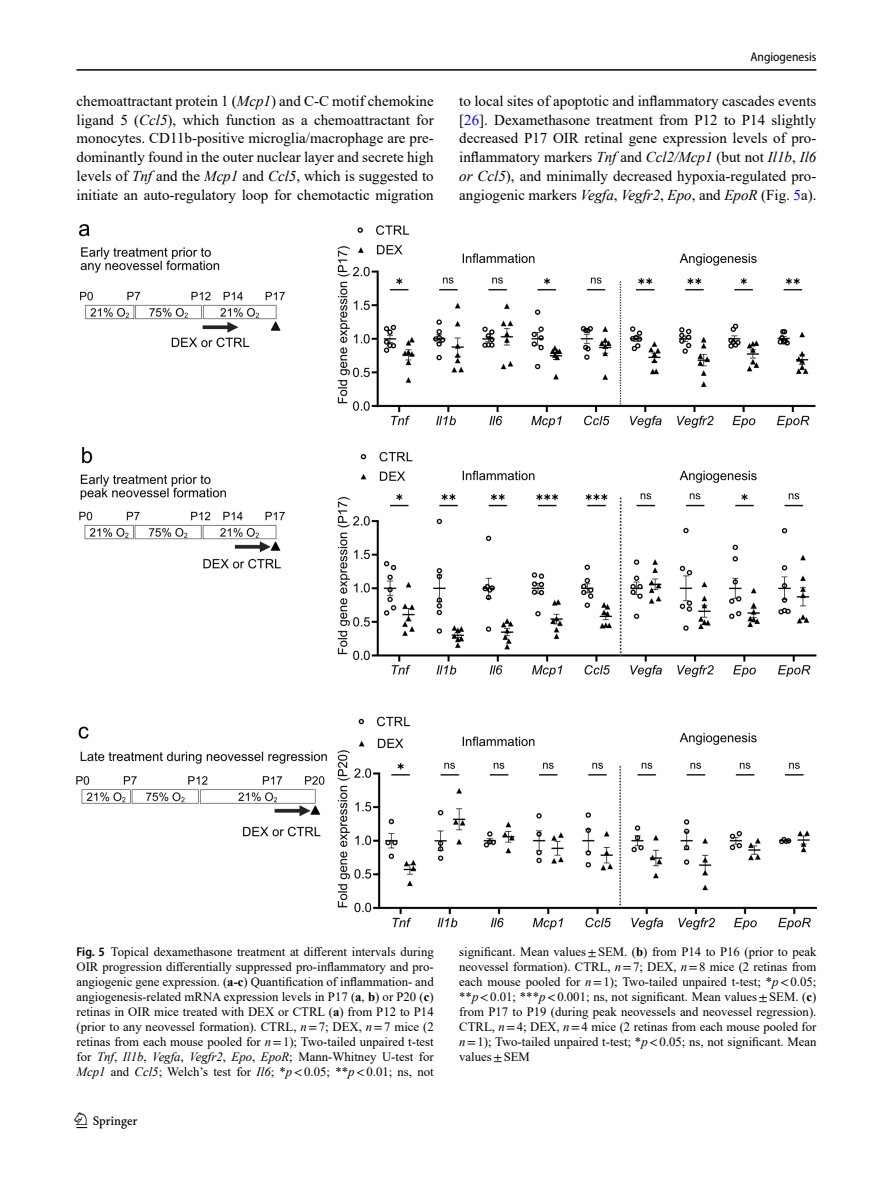
<style>
.page{position:relative;width:893px;height:1187px;background:#fff}
.page>*{position:absolute;margin:0;border:0;box-sizing:border-box;transform-origin:0 0}
.t1{font:22.5px "Springnew";color:#000}
.Body_Text{font:15px/18.8px "Times New Roman";color:#000;text-align:justify}
.Figure_Caption{font:12.75px/15px "Times New Roman";color:#000;text-align:justify}
.t2{font:semi-condensed 12.75px "Myriad Pro";color:#000}
.s1{font-style:italic}
.s2{color:#00f}
.s3{font-family:"Myriad Pro";font-weight:600;font-stretch:semi-condensed}
.s4{font-weight:700}
.s5{font-family:"STIX"}
</style>
<div class="page">
<hr style="left:77px;top:69px;width:739px;height:2px;background:#000">
<img style="left:77px;top:225px;width:739px;height:704px">
<p class="Body_Text" style="left:77px;top:91px;width:359px">chemoattractant protein 1 (<span class="s1">Mcp1</span>) and C-C motif chemokine ligand 5 (<span class="s1">Ccl5</span>), which function as a chemoattractant for monocytes. CD11b-positive microglia/macrophage are pre&shy;dominantly found in the outer nuclear layer and secrete high levels of <span class="s1">Tnf</span> and the <span class="s1">Mcp1</span> and <span class="s1">Ccl5</span>, which is suggested to initiate an auto-regulatory loop for chemotactic migration</p>
<p class="t2" style="left:750px;top:49px;width:68px">Angiogenesis</p>
<p class="Body_Text" style="left:459px;top:91px;width:359px">to local sites of apoptotic and inflammatory cascades events [<span class="s2">26</span>]. Dexamethasone treatment from P12 to P14 slightly decreased P17 OIR retinal gene expression levels of pro&shy;inflammatory markers <span class="s1">Tnf</span> and <span class="s1">Ccl2/Mcp1</span> (but not <span class="s1">Il1b</span>, <span class="s1">Il6 or Ccl5</span>), and minimally decreased hypoxia-regulated pro&shy;angiogenic markers <span class="s1">Vegfa</span>, <span class="s1">Vegfr2</span>, <span class="s1">Epo</span>, and <span class="s1">EpoR</span> (Fig. <span class="s2">5</span>a).</p>
<p class="Figure_Caption" style="left:77px;top:944px;width:359px"><span class="s3">Fig. 5</span> Topical dexamethasone treatment at different intervals during OIR progression differentially suppressed pro-inflammatory and pro&shy;angiogenic gene expression. (<span class="s4">a-c</span>) Quantification of inflammation- and angiogenesis-related mRNA expression levels in P17 (<span class="s4">a</span>, <span class="s4">b</span>) or P20 (<span class="s4">c</span>) retinas in OIR mice treated with DEX or CTRL (<span class="s4">a</span>) from P12 to P14 (prior to any neovessel formation). CTRL, <span class="s1">n</span><span class="s5">=</span>7; DEX, <span class="s1">n</span><span class="s5">=</span>7 mice (2 retinas from each mouse pooled for <span class="s1">n</span><span class="s5">=</span>1); Two-tailed unpaired t-test for <span class="s1">Tnf</span>, <span class="s1">Il1b</span>, <span class="s1">Vegfa</span>, <span class="s1">Vegfr2</span>, <span class="s1">Epo</span>, <span class="s1">EpoR</span>; Mann-Whitney U-test for <span class="s1">Mcp1</span> and <span class="s1">Ccl5</span>; Welch’s test for <span class="s1">Il6</span>; *<span class="s1">p</span><span class="s5">&lt;</span>0.05; **<span class="s1">p</span><span class="s5">&lt;</span>0.01; ns, not</p>
<p class="Figure_Caption" style="left:459px;top:944px;width:359px">significant. Mean values<span class="s5">±</span>SEM. (<span class="s4">b</span>) from P14 to P16 (prior to peak neovessel formation). CTRL, <span class="s1">n</span><span class="s5">=</span>7; DEX, <span class="s1">n</span><span class="s5">=</span>8 mice (2 retinas from each mouse pooled for <span class="s1">n</span><span class="s5">=</span>1); Two-tailed unpaired t-test; *<span class="s1">p</span><span class="s5">&lt;</span>0.05; **<span class="s1">p</span><span class="s5">&lt;</span>0.01; ***<span class="s1">p</span><span class="s5">&lt;</span>0.001; ns, not significant. Mean values<span class="s5">±</span>SEM. (<span class="s4">c</span>) from P17 to P19 (during peak neovessels and neovessel regression).<br>CTRL, <span class="s1">n</span><span class="s5">=</span>4; DEX, <span class="s1">n</span><span class="s5">=</span>4 mice (2 retinas from each mouse pooled for <span class="s1">n</span><span class="s5">=</span>1); Two-tailed unpaired t-test; *<span class="s1">p</span><span class="s5">&lt;</span>0.05; ns, not significant. Mean values<span class="s5">±</span>SEM</p>
<h1 class="t1" style="left:77px;top:1107px;width:63px">1 3</h1>
</div>
